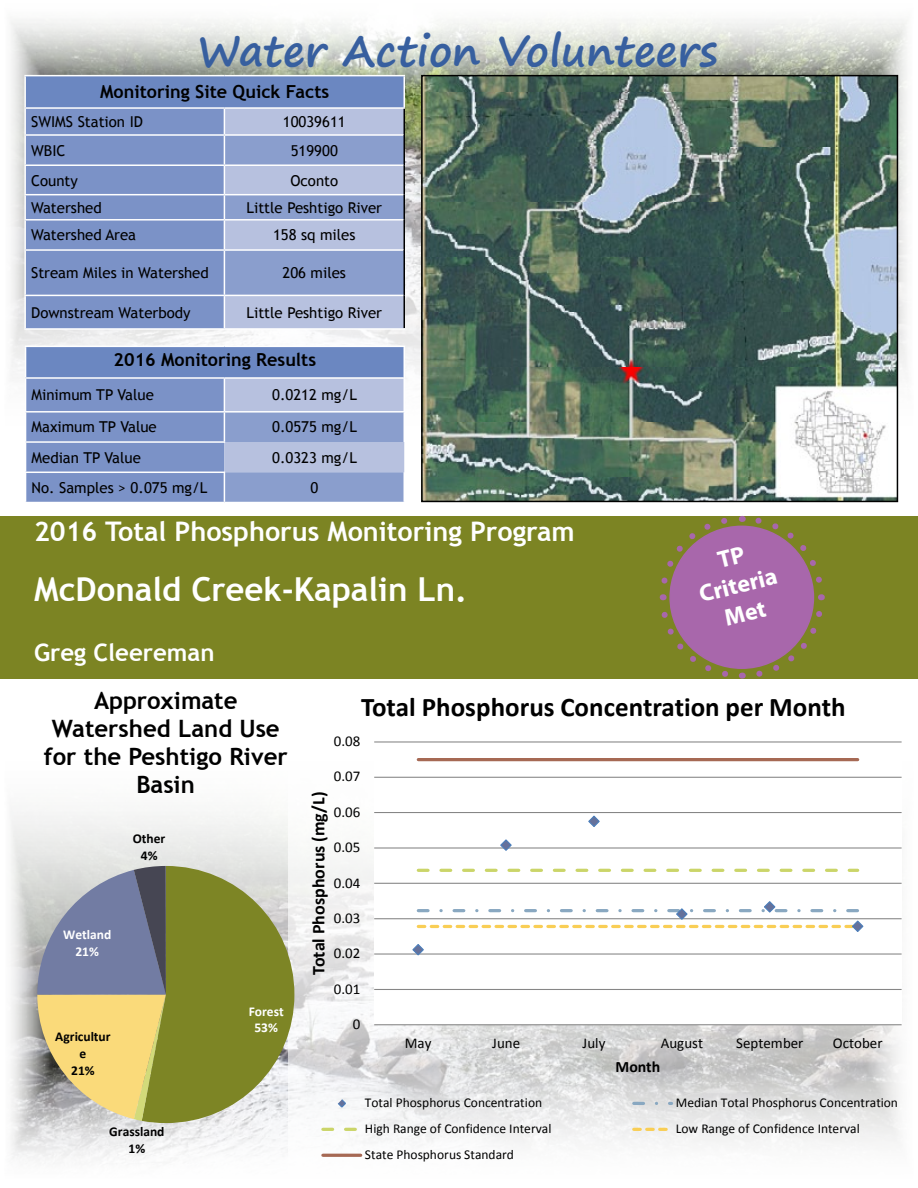
<style>
.page{position:relative;width:918px;height:1188px;background:#fff}
.page>*{position:absolute;margin:0;border:0;box-sizing:border-box;transform-origin:0 0}
.t1{font:700 42px "Segoe Print";color:#375f9f}
.t2{font:700 33px "Trebuchet MS";color:#fff}
.t3{font:700 27px "Trebuchet MS";color:#fff}
.t4{font:700 27px "Calibri";color:#000}
.t5{font:700 24px/27.9px "Trebuchet MS";color:#000;text-align:center}
.t6{font:700 24px "Trebuchet MS";color:#fff}
.t7{font:700 24px/28.8px "Myriad Pro";color:#fff;text-align:center}
.t8{font:700 18px "Trebuchet MS";color:#000}
.t9{font:700 18px "Calibri";color:#000}
.t10{font:700 15.9px "Calibri";color:#000}
.t11{font:15px "Trebuchet MS";color:#000}
.t12{font:15px "Calibri";letter-spacing:.005em;color:#000}
.t13{font:13.5px "Calibri";color:#000}
.t14{font:700 13.5px/16.5px "Calibri";color:#000;text-align:center}
.t15{font:700 13.5px/16.5px "Calibri";color:#fff;text-align:center}
</style>
<div class="page">
<img style="left:11px;top:19px;width:896px;height:429px">
<img style="left:11px;top:811px;width:277px;height:349px">
<div style="left:0;top:516px;width:918px;height:163px;background:#7c8423"></div>
<div style="left:26px;top:346px;width:378px;height:32px;background:#6b87c1"></div>
<hr style="left:25px;top:346px;width:199px;height:1px;background:#fff">
<hr style="left:25px;top:347px;width:1px;height:30px;background:#fff">
<hr style="left:224px;top:346px;width:181px;height:1px;background:#fff">
<hr style="left:404px;top:347px;width:1px;height:30px;background:#fff">
<hr style="left:25px;top:377px;width:199px;height:2px;background:#fff">
<hr style="left:224px;top:377px;width:181px;height:2px;background:#fff">
<svg style="left:25px;top:378px;width:380px;height:125px;background:#92a4d0"></svg>
<hr style="left:25px;top:502px;width:199px;height:1px;background:#fff">
<img style="left:424px;top:78px;width:471px;height:421px">
<div style="left:421px;top:75px;width:477px;height:427px;border:2px solid #000"></div>
<div style="left:25px;top:76px;width:379px;height:32px;background:#6b87c1"></div>
<div style="left:26px;top:109px;width:198px;height:219px;background:#7b92c7"></div>
<hr style="left:24px;top:75px;width:200px;height:1px;background:#fff">
<hr style="left:24px;top:76px;width:2px;height:31px;background:#fff">
<hr style="left:224px;top:75px;width:181px;height:1px;background:#fff">
<hr style="left:404px;top:76px;width:1px;height:31px;background:#fff">
<hr style="left:24px;top:107px;width:200px;height:2px;background:#fff">
<hr style="left:224px;top:107px;width:181px;height:2px;background:#fff">
<hr style="left:24px;top:109px;width:2px;height:25px;background:#fff">
<hr style="left:24px;top:136px;width:2px;height:28px;background:#fff">
<hr style="left:24px;top:166px;width:2px;height:28px;background:#fff">
<hr style="left:24px;top:195px;width:2px;height:24px;background:#fff">
<hr style="left:24px;top:251px;width:2px;height:44px;background:#fff">
<hr style="left:24px;top:296px;width:2px;height:32px;background:#fff">
<hr style="left:24px;top:134px;width:200px;height:2px;background:#fff">
<hr style="left:24px;top:164px;width:200px;height:2px;background:#fff">
<hr style="left:24px;top:194px;width:200px;height:1px;background:#fff">
<hr style="left:24px;top:295px;width:200px;height:1px;background:#fff">
<hr style="left:24px;top:328px;width:200px;height:2px;background:#fff">
<hr style="left:24px;top:221px;width:2px;height:28px;background:#fff">
<hr style="left:24px;top:219px;width:200px;height:2px;background:#fff">
<hr style="left:24px;top:249px;width:200px;height:2px;background:#fff">
<svg style="left:224px;top:108px;width:181px;height:220px;background:#a4b2d6"></svg>
<hr style="left:224px;top:219px;width:179px;height:2px;background:#fff">
<hr style="left:404px;top:220px;width:1px;height:30px;background:#000">
<hr style="left:224px;top:251px;width:1px;height:44px;background:#fff">
<hr style="left:224px;top:249px;width:179px;height:2px;background:#fff">
<hr style="left:404px;top:250px;width:1px;height:45px;background:#000">
<hr style="left:224px;top:296px;width:1px;height:32px;background:#fff">
<hr style="left:224px;top:295px;width:179px;height:1px;background:#fff">
<hr style="left:404px;top:295px;width:1px;height:33px;background:#000">
<hr style="left:224px;top:328px;width:181px;height:2px;background:#fff">
<div style="left:289px;top:679px;width:629px;height:499px;background:#fff;opacity:.63"></div>
<div style="left:374px;top:742px;width:528px;height:283px;background:#fff"></div>
<hr style="left:374px;top:989px;width:528px;height:1px;background:#868686">
<hr style="left:374px;top:953px;width:528px;height:2px;background:#868686">
<hr style="left:374px;top:918px;width:528px;height:1px;background:#868686">
<hr style="left:374px;top:883px;width:528px;height:1px;background:#868686">
<hr style="left:374px;top:847px;width:528px;height:2px;background:#868686">
<hr style="left:374px;top:812px;width:528px;height:1px;background:#868686">
<hr style="left:374px;top:777px;width:528px;height:1px;background:#868686">
<hr style="left:374px;top:741px;width:528px;height:2px;background:#868686">
<hr style="left:374px;top:1024px;width:528px;height:1px;background:#868686">
<svg style="left:418px;top:869px;width:440px;height:3px"></svg>
<hr style="left:418px;top:758px;width:440px;height:3px;background:#a66954">
<svg style="left:411px;top:944px;width:14px;height:12px"></svg>
<svg style="left:499px;top:839px;width:14px;height:12px"></svg>
<svg style="left:588px;top:815px;width:12px;height:12px"></svg>
<svg style="left:418px;top:901px;width:446px;height:31px"></svg>
<svg style="left:337px;top:1098px;width:10px;height:11px"></svg>
<svg style="left:634px;top:1102px;width:38px;height:3px"></svg>
<svg style="left:323px;top:1128px;width:38px;height:3px"></svg>
<svg style="left:634px;top:1128px;width:38px;height:3px"></svg>
<hr style="left:323px;top:1154px;width:38px;height:3px;background:#a66954">
<svg style="left:37px;top:866px;width:257px;height:257px;background:#9f9f6d"></svg>
<svg style="left:752px;top:594px;width:75px;height:87px"></svg>
<svg style="left:742px;top:516px;width:80px;height:71px"></svg>
<svg style="left:659px;top:518px;width:72px;height:82px"></svg>
<svg style="left:657px;top:612px;width:86px;height:70px"></svg>
<div style="left:670px;top:526px;width:143px;height:142px;background:#a867ab;border-radius:50%"></div>
<h1 class="t1" style="left:197px;top:13px;width:522px">Water Action Volunteers</h1>
<p class="t8" style="left:100px;top:81px;width:231px">Monitoring Site Quick Facts</p>
<p class="t11" style="left:31px;top:113px;width:113px">SWIMS Station ID</p>
<p class="t11" style="left:283px;top:113px;width:64px">10039611</p>
<p class="t11" style="left:31px;top:142px;width:36px">WBIC</p>
<p class="t11" style="left:291px;top:142px;width:49px">519900</p>
<p class="t11" style="left:31px;top:171px;width:48px">County</p>
<p class="t11" style="left:290px;top:171px;width:49px">Oconto</p>
<p class="t11" style="left:31px;top:199px;width:72px">Watershed</p>
<p class="t11" style="left:246px;top:199px;width:137px">Little Peshtigo River</p>
<p class="t11" style="left:31px;top:226px;width:107px">Watershed Area</p>
<p class="t11" style="left:273px;top:226px;width:84px">158 sq miles</p>
<p class="t11" style="left:31px;top:264px;width:179px">Stream Miles in Watershed</p>
<p class="t11" style="left:283px;top:264px;width:65px">206 miles</p>
<p class="t11" style="left:31px;top:304px;width:161px">Downstream Waterbody</p>
<p class="t11" style="left:246px;top:304px;width:137px">Little Peshtigo River</p>
<p class="t8" style="left:114px;top:348px;width:204px">2016 Monitoring Results</p>
<p class="t11" style="left:32px;top:386px;width:124px">Minimum TP Value</p>
<p class="t11" style="left:272px;top:386px;width:86px">0.0212 mg/L</p>
<p class="t11" style="left:32px;top:418px;width:127px">Maximum TP Value</p>
<p class="t11" style="left:272px;top:418px;width:86px">0.0575 mg/L</p>
<p class="t11" style="left:32px;top:449px;width:111px">Median TP Value</p>
<p class="t11" style="left:272px;top:449px;width:86px">0.0323 mg/L</p>
<p class="t11" style="left:32px;top:479px;width:177px">No. Samples &gt; 0.075 mg/L</p>
<p class="t11" style="left:310px;top:479px;width:9px">0</p>
<h3 class="t3" style="left:34px;top:515px;width:542px">2016 Total Phosphorus Monitoring Program</h3>
<h2 class="t2" style="left:34px;top:569px;width:435px">McDonald Creek-Kapalin Ln.</h2>
<h3 class="t6" style="left:34px;top:638px;width:182px">Greg Cleereman</h3>
<h3 class="t7" style="left:689px;top:552px;width:81px;rotate:-14deg">TP<br>Criteria<br>Met</h3>
<h3 class="t5" style="left:44px;top:687px;width:245px">Approximate<br>Watershed Land Use for the Peshtigo River<br>Basin</h3>
<p class="t14" style="left:133px;top:831px;width:34px">Other<br>4%</p>
<p class="t15" style="left:63px;top:926px;width:50px">Wetland<br>21%</p>
<p class="t14" style="left:55px;top:1029px;width:57px">Agricultur e<br>21%</p>
<p class="t14" style="left:109px;top:1123px;width:57px">Grassland<br>1%</p>
<p class="t15" style="left:249px;top:1003px;width:37px">Forest<br>53%</p>
<h3 class="t4" style="left:361px;top:690px;width:486px">Total Phosphorus Concentration per Month</h3>
<p class="t12" style="left:334px;top:732px;width:28px">0.08</p>
<p class="t12" style="left:334px;top:767px;width:28px">0.07</p>
<p class="t9" style="left:307px;top:975px;width:184px;rotate:-90deg">Total Phosphorus (mg/L)</p>
<p class="t12" style="left:334px;top:802px;width:28px">0.06</p>
<p class="t12" style="left:334px;top:838px;width:28px">0.05</p>
<p class="t12" style="left:334px;top:873px;width:28px">0.04</p>
<p class="t12" style="left:334px;top:908px;width:28px">0.03</p>
<p class="t12" style="left:334px;top:944px;width:28px">0.02</p>
<p class="t12" style="left:334px;top:979px;width:28px">0.01</p>
<p class="t12" style="left:353px;top:1015px;width:9px">0</p>
<p class="t12" style="left:405px;top:1034px;width:28px">May</p>
<p class="t12" style="left:492px;top:1034px;width:29px">June</p>
<p class="t12" style="left:583px;top:1034px;width:24px">July</p>
<p class="t12" style="left:661px;top:1034px;width:44px">August</p>
<p class="t12" style="left:736px;top:1034px;width:69px">September</p>
<p class="t12" style="left:833px;top:1034px;width:51px">October</p>
<p class="t10" style="left:615px;top:1057px;width:46px">Month</p>
<p class="t13" style="left:365px;top:1094px;width:179px">Total Phosphorus Concentration</p>
<p class="t13" style="left:676px;top:1094px;width:224px">Median Total Phosphorus Concentration</p>
<p class="t13" style="left:365px;top:1120px;width:188px">High Range of Confidence Interval</p>
<p class="t13" style="left:676px;top:1120px;width:185px">Low Range of Confidence Interval</p>
<p class="t13" style="left:365px;top:1146px;width:151px">State Phosphorus Standard</p>
</div>
